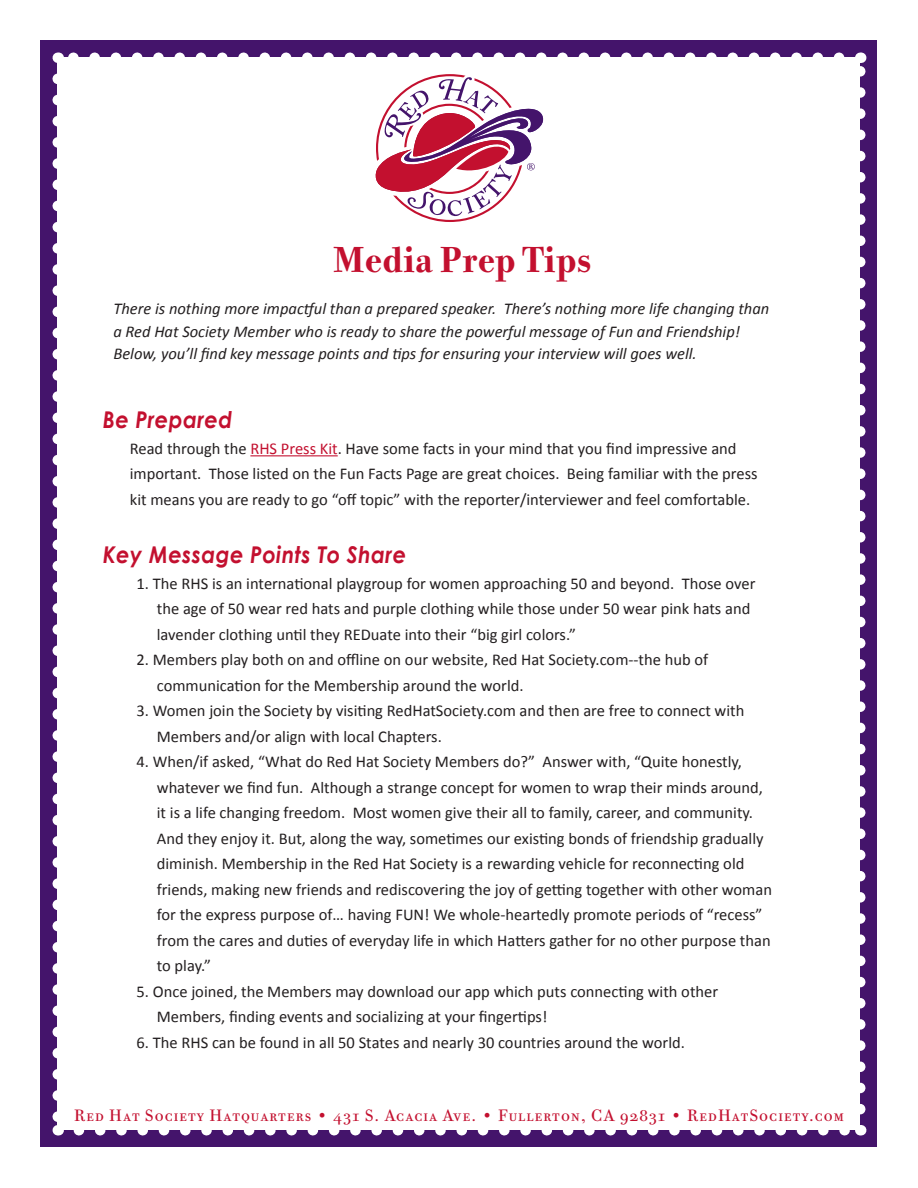
<style>
.page{position:relative;width:918px;height:1188px;background:#fff}
.page>*{position:absolute;margin:0;border:0;box-sizing:border-box;transform-origin:0 0}
.t1{font:700 36.3px "Bodoni Twe ITC";letter-spacing:.02em;color:#c3102f;scale:.91 1}
.t2{font:italic 700 23.1px "Century Gothic";letter-spacing:.02em;color:#c3102f;scale:.91 1}
.t3{font:16.5px/25.5px "Calibri";color:#231f20}
.t4{font:italic 16.5px/22.5px "Calibri";color:#231f20}
.t5{font:16.5px "Bodoni Twe ITC Book SC";letter-spacing:.06em;color:#c3102f}
.s1{color:#c3102f}
</style>
<div class="page">
<div style="left:40px;top:40px;width:838px;height:1108px;background:#44146b"></div>
<div style="left:58px;top:58px;width:802px;height:1072px;background:#fff"></div>
<svg style="left:79px;top:1130px;width:771px;height:6px"></svg>
<svg style="left:68px;top:52px;width:771px;height:6px"></svg>
<svg style="left:52px;top:79px;width:11px;height:1057px"></svg>
<svg style="left:855px;top:52px;width:11px;height:1057px"></svg>
<svg style="left:375px;top:74px;width:169px;height:148px"></svg>
<hr style="left:250px;top:455px;width:88px;height:1px;background:#c3102f">
<p class="t1" style="left:334px;top:238px;width:284px">Media Prep Tips</p>
<p class="t4" style="left:113px;top:297px;width:658px">There is nothing more impactful than a prepared speaker. There’s nothing more life changing than a Red Hat Society Member who is ready to share the powerful message of Fun and Friendship!<br>Below, you’ll find key message points and tips for ensuring your interview will goes well.</p>
<p class="t2" style="left:103px;top:405px;width:144px">Be Prepared</p>
<p class="t3" style="left:130px;top:435px;width:629px">Read through the <span class="s1">RHS Press Kit</span>. Have some facts in your mind that you find impressive and important. Those listed on the Fun Facts Page are great choices. Being familiar with the press kit means you are ready to go “off topic” with the reporter/interviewer and feel comfortable.</p>
<p class="t2" style="left:103px;top:540px;width:335px">Key Message Points To Share</p>
<p class="t3" style="left:157px;top:570px;width:600px;text-indent:-20px">1. The RHS is an international playgroup for women approaching 50 and beyond. Those over the age of 50 wear red hats and purple clothing while those under 50 wear pink hats and lavender clothing until they REDuate into their “big girl colors.”</p>
<p class="t3" style="left:157px;top:646px;width:553px;text-indent:-20px">2. Members play both on and offline on our website, Red Hat Society.com--the hub of communication for the Membership around the world.</p>
<p class="t3" style="left:157px;top:697px;width:589px;text-indent:-20px">3. Women join the Society by visiting RedHatSociety.com and then are free to connect with<br>Members and/or align with local Chapters.</p>
<p class="t3" style="left:157px;top:748px;width:617px;text-indent:-20px">4. When/if asked, “What do Red Hat Society Members do?” Answer with, “Quite honestly, whatever we find fun. Although a strange concept for women to wrap their minds around, it is a life changing freedom. Most women give their all to family, career, and community.<br>And they enjoy it. But, along the way, sometimes our existing bonds of friendship gradually diminish. Membership in the Red Hat Society is a rewarding vehicle for reconnecting old friends, making new friends and rediscovering the joy of getting together with other woman for the express purpose of… having FUN! We whole-heartedly promote periods of “recess” from the cares and duties of everyday life in which Hatters gather for no other purpose than to play.”</p>
<p class="t3" style="left:157px;top:978px;width:563px;text-indent:-20px">5. Once joined, the Members may download our app which puts connecting with other<br>Members, finding events and socializing at your fingertips!</p>
<p class="t3" style="left:137px;top:1029px;width:550px">6. The RHS can be found in all 50 States and nearly 30 countries around the world.</p>
<p class="t5" style="left:74px;top:1105px;width:771px">Red Hat Society Hatquarters • 431 S. Acacia Ave. • Fullerton, CA 92831 • RedHatSociety.com</p>
</div>
